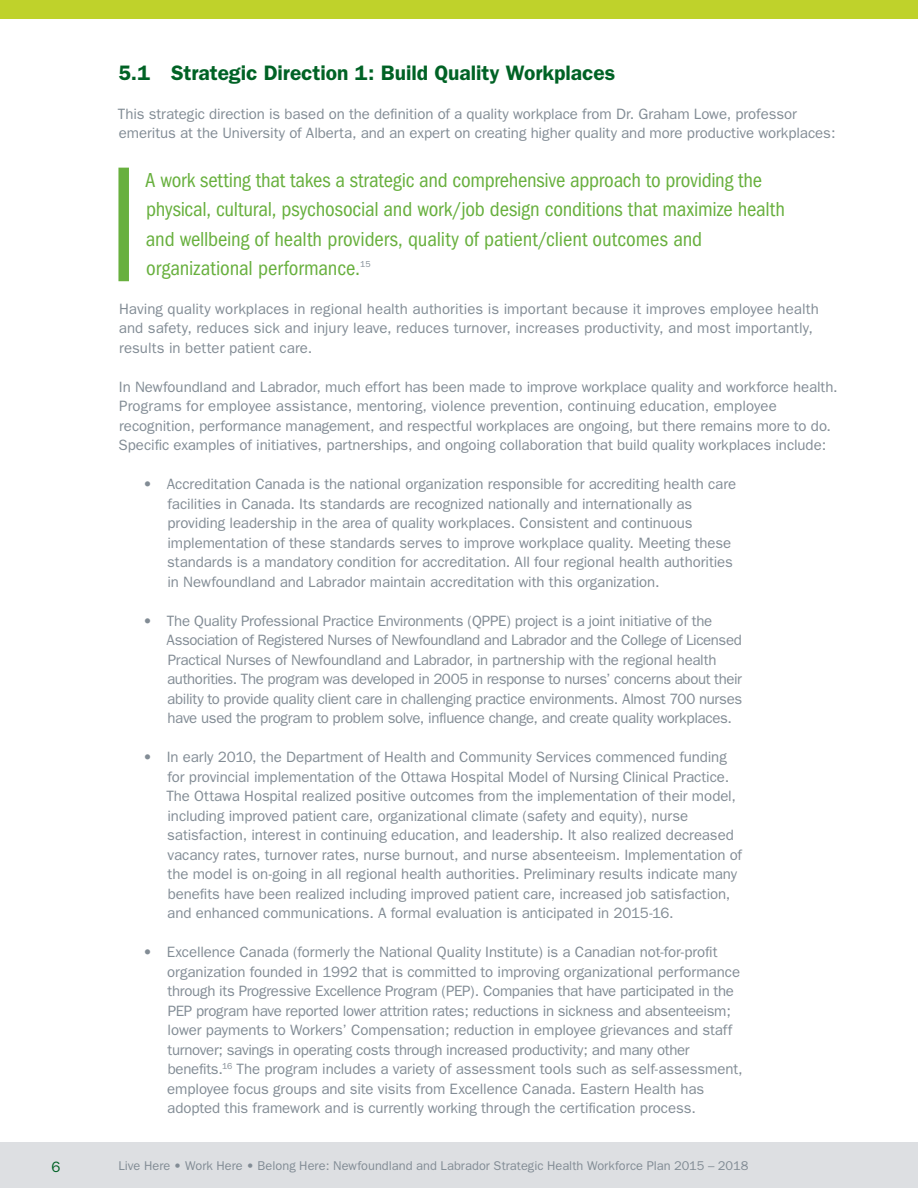
<style>
.page{position:relative;width:918px;height:1188px;background:#fff}
.page>*{position:absolute;margin:0;border:0;box-sizing:border-box;transform-origin:0 0}
.t1{font:condensed 21px/29.2px "ITC Franklin Gothic Std";letter-spacing:-.005em;color:#68b03e}
.t2{font:600 21px "Franklin Gothic";color:#006225}
.t3{font:15px/19.5px "Franklin Gothic";letter-spacing:-.005em;color:#828c95}
.t4{font:15px "Franklin Gothic";color:#006225}
.t5{font:12.75px "Franklin Gothic";color:#828c95}
.t6{font:8.7px "Franklin Gothic";color:#828c95}
</style>
<div class="page">
<div style="left:0;top:0;width:918px;height:19px;background:#bfd22b"></div>
<div style="left:118px;top:168px;width:11px;height:113px;background:#68b03e"></div>
<div style="left:0;top:1142px;width:918px;height:46px;background:#dddfe2"></div>
<h1 class="t2" style="left:118px;top:60px;width:499px">5.1 Strategic Direction 1: Build Quality Workplaces</h1>
<p class="t3" style="left:118px;top:104px;width:719px">This strategic direction is based on the definition of a quality workplace from Dr. Graham Lowe, professor emeritus at the University of Alberta, and an expert on creating higher quality and more productive workplaces:</p>
<p class="t1" style="left:145px;top:166px;width:641px">A work setting that takes a strategic and comprehensive approach to providing the physical, cultural, psychosocial and work/job design conditions that maximize health and wellbeing of health providers, quality of patient/client outcomes and organizational performance.</p>
<p class="t6" style="left:360px;top:259px;width:12px">15</p>
<p class="t3" style="left:119px;top:299px;width:701px">Having quality workplaces in regional health authorities is important because it improves employee health and safety, reduces sick and injury leave, reduces turnover, increases productivity, and most importantly, results in better patient care.</p>
<p class="t3" style="left:119px;top:377px;width:721px">In Newfoundland and Labrador, much effort has been made to improve workplace quality and workforce health.<br>Programs for employee assistance, mentoring, violence prevention, continuing education, employee recognition, performance management, and respectful workplaces are ongoing, but there remains more to do.<br>Specific examples of initiatives, partnerships, and ongoing collaboration that build quality workplaces include:</p>
<p class="t3" style="left:167px;top:475px;width:571px;text-indent:-24px">• Accreditation Canada is the national organization responsible for accrediting health care facilities in Canada. Its standards are recognized nationally and internationally as providing leadership in the area of quality workplaces. Consistent and continuous implementation of these standards serves to improve workplace quality. Meeting these standards is a mandatory condition for accreditation. All four regional health authorities in Newfoundland and Labrador maintain accreditation with this organization.</p>
<p class="t3" style="left:167px;top:611px;width:577px;text-indent:-23px">• The Quality Professional Practice Environments (QPPE) project is a joint initiative of the Association of Registered Nurses of Newfoundland and Labrador and the College of Licensed Practical Nurses of Newfoundland and Labrador, in partnership with the regional health authorities. The program was developed in 2005 in response to nurses’ concerns about their ability to provide quality client care in challenging practice environments. Almost 700 nurses have used the program to problem solve, influence change, and create quality workplaces.</p>
<p class="t3" style="left:166px;top:748px;width:577px;text-indent:-23px">• In early 2010, the Department of Health and Community Services commenced funding for provincial implementation of the Ottawa Hospital Model of Nursing Clinical Practice.<br>The Ottawa Hospital realized positive outcomes from the implementation of their model, including improved patient care, organizational climate (safety and equity), nurse satisfaction, interest in continuing education, and leadership. It also realized decreased vacancy rates, turnover rates, nurse burnout, and nurse absenteeism. Implementation of the model is on-going in all regional health authorities. Preliminary results indicate many benefits have been realized including improved patient care, increased job satisfaction, and enhanced communications. A formal evaluation is anticipated in 2015-16.</p>
<p class="t3" style="left:167px;top:943px;width:577px;text-indent:-24px">• Excellence Canada (formerly the National Quality Institute) is a Canadian not-for-profit organization founded in 1992 that is committed to improving organizational performance through its Progressive Excellence Program (PEP). Companies that have participated in the PEP program have reported lower attrition rates; reductions in sickness and absenteeism; lower payments to Workers’ Compensation; reduction in employee grievances and staff turnover; savings in operating costs through increased productivity; and many other benefits.<sup>16</sup> The program includes a variety of assessment tools such as self-assessment, employee focus groups and site visits from Excellence Canada. Eastern Health has adopted this framework and is currently working through the certification process.</p>
<p class="t4" style="left:51px;top:1158px;width:10px">6</p>
<p class="t5" style="left:118px;top:1159px;width:631px">Live Here • Work Here • Belong Here: Newfoundland and Labrador Strategic Health Workforce Plan 2015 – 2018</p>
</div>
